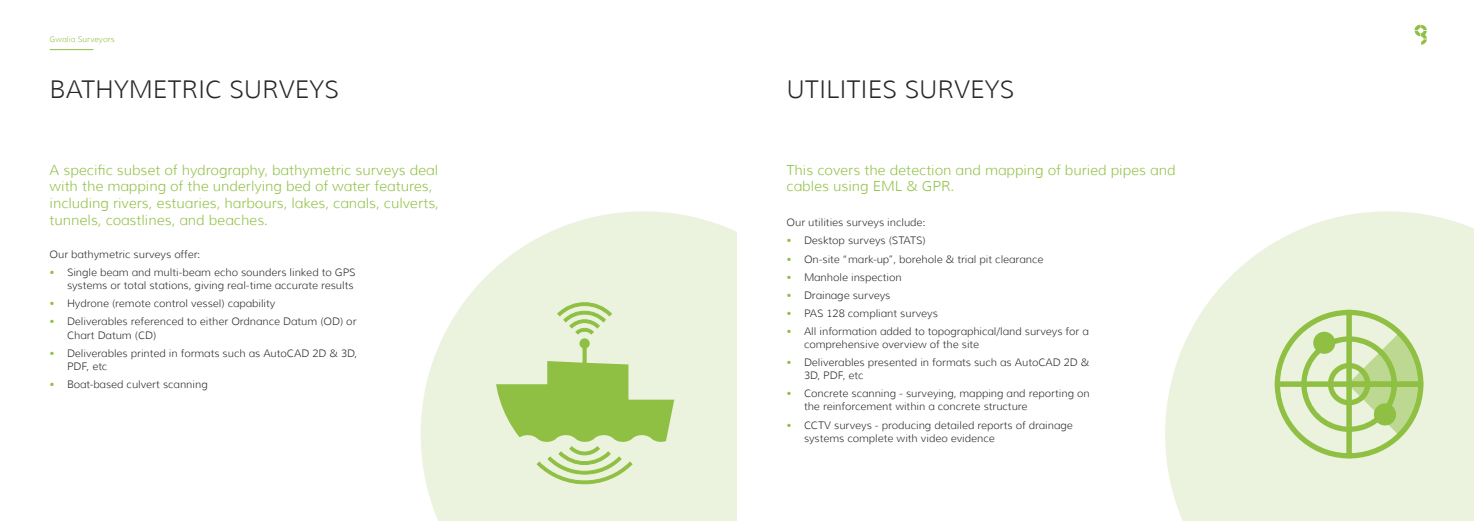
<style>
.page{position:relative;width:1474px;height:521px;background:#fff}
.page>*{position:absolute;margin:0;border:0;box-sizing:border-box;transform-origin:0 0}
.t1{font:300 24.5px "Muli";color:#282827}
.t2{font:300 14px/16.6px "Muli";color:#8fc043}
.t3{font:300 10.5px/13.1px "Muli";color:#282827}
.t4{font:300 7.88px "Muli";color:#8fc043}
.s1{color:#8fc043}
</style>
<div class="page">
<svg style="left:1165px;top:211px;width:308px;height:310px;fill:#ebf3df"></svg>
<svg style="left:420px;top:211px;width:317px;height:310px;fill:#ebf3df"></svg>
<svg style="left:1274px;top:310px;width:155px;height:148px;background:#cce1aa"></svg>
<svg style="left:496px;top:299px;width:178px;height:188px;background:#cae0a7"></svg>
<svg style="left:1414px;top:25px;width:12px;height:20px"></svg>
<hr style="left:50px;top:49px;width:43px;height:1px;background:#8fc043">
<p class="t4" style="left:50px;top:35px;width:66px">Gwalia Surveyors</p>
<h1 class="t1" style="left:50px;top:74px;width:291px">BATHYMETRIC SURVEYS</h1>
<h2 class="t2" style="left:50px;top:162px;width:391px">A specific subset of hydrography, bathymetric surveys deal with the mapping of the underlying bed of water features, including rivers, estuaries, harbours, lakes, canals, culverts, tunnels, coastlines, and beaches.</h2>
<p class="t3" style="left:50px;top:248px;width:152px">Our bathymetric surveys offer:</p>
<p class="t3" style="left:50px;top:266px;width:307px;text-align:right"><span class="s1">•</span> Single beam and multi-beam echo sounders linked to GPS systems or total stations, giving real-time accurate results</p>
<p class="t3" style="left:50px;top:297px;width:227px"><span class="s1">•</span> Hydrone (remote control vessel) capability</p>
<p class="t3" style="left:67px;top:315px;width:291px;text-indent:-17px"><span class="s1">•</span> Deliverables referenced to either Ordnance Datum (OD) or<br>Chart Datum (CD)</p>
<p class="t3" style="left:67px;top:346px;width:292px;text-indent:-17px"><span class="s1">•</span> Deliverables printed in formats such as AutoCAD 2D &amp; 3D,<br>PDF, etc</p>
<p class="t3" style="left:50px;top:378px;width:159px"><span class="s1">•</span> Boat-based culvert scanning</p>
<h1 class="t1" style="left:786px;top:74px;width:229px">UTILITIES SURVEYS</h1>
<h2 class="t2" style="left:786px;top:162px;width:390px">This covers the detection and mapping of buried pipes and cables using EML &amp; GPR.</h2>
<p class="t3" style="left:786px;top:216px;width:140px">Our utilities surveys include:</p>
<p class="t3" style="left:786px;top:234px;width:141px"><span class="s1">•</span> Desktop surveys (STATS)</p>
<p class="t3" style="left:786px;top:252px;width:258px"><span class="s1">•</span> On-site “mark-up”, borehole &amp; trial pit clearance</p>
<p class="t3" style="left:786px;top:270px;width:117px"><span class="s1">•</span> Manhole inspection</p>
<p class="t3" style="left:786px;top:288px;width:105px"><span class="s1">•</span> Drainage surveys</p>
<p class="t3" style="left:786px;top:307px;width:153px"><span class="s1">•</span> PAS 128 compliant surveys</p>
<p class="t3" style="left:804px;top:325px;width:286px;text-indent:-17px"><span class="s1">•</span> All information added to topographical/land surveys for a comprehensive overview of the site</p>
<p class="t3" style="left:804px;top:356px;width:287px;text-indent:-17px"><span class="s1">•</span> Deliverables presented in formats such as AutoCAD 2D &amp;<br>3D, PDF, etc</p>
<p class="t3" style="left:804px;top:387px;width:287px;text-indent:-17px"><span class="s1">•</span> Concrete scanning - surveying, mapping and reporting on the reinforcement within a concrete structure</p>
<p class="t3" style="left:804px;top:418px;width:270px;text-indent:-17px"><span class="s1">•</span> CCTV surveys - producing detailed reports of drainage systems complete with video evidence</p>
</div>
